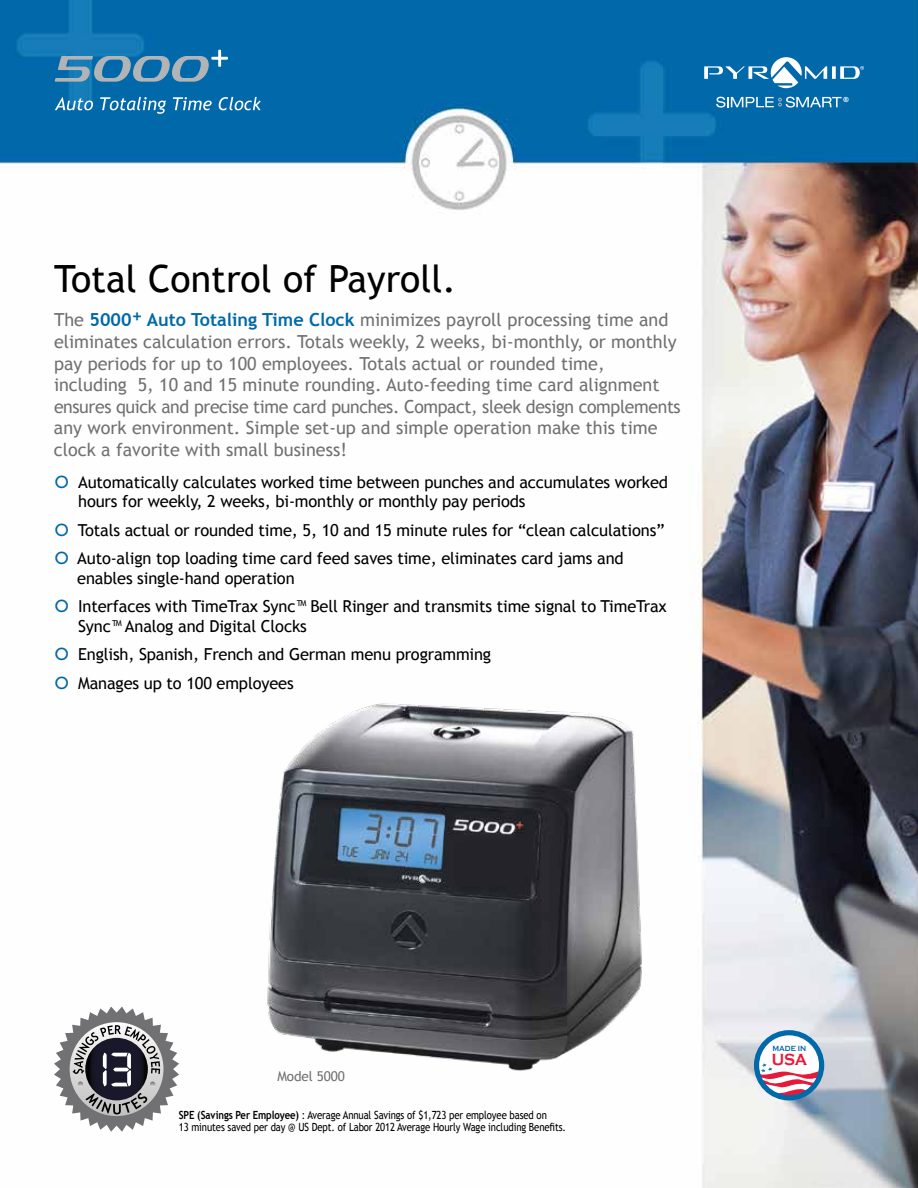
<style>
.page{position:relative;width:918px;height:1188px;background:#fff}
.page>*{position:absolute;margin:0;border:0;box-sizing:border-box;transform-origin:0 0}
.t1{font:37.5px "Trebuchet MS";color:#000}
.t2{font:18px/21.6px "Trebuchet MS";color:#717073}
.t3{font:700 16.65px "Copperplate Gothic";color:#e71939;scale:.92 1}
.t4{font:16.5px/28.5px "Trebuchet MS";letter-spacing:-.01em;color:#000}
.t5{font:13.5px "Trebuchet MS";letter-spacing:-.005em;color:#717073}
.t6{font:11.25px/12px "Trebuchet MS";letter-spacing:-.01em;color:#000;scale:.85 1}
.t7{font:700 7.65px "Copperplate Gothic";letter-spacing:-.005em;color:#0069aa;scale:.92 1}
.t8{font:700 7.65px "Trebuchet MS";color:#fff}
.s1{font-weight:700;color:#0069aa}
.s2{font-family:"Avant Garde";font-weight:500;color:#0069aa}
.s3{font-weight:700}
</style>
<div class="page">
<img style="left:0;top:0;width:918px;height:1188px">
<svg style="left:55px;top:97px;width:38px;height:13px"></svg>
<svg style="left:100px;top:97px;width:66px;height:17px"></svg>
<svg style="left:173px;top:97px;width:39px;height:13px"></svg>
<svg style="left:219px;top:97px;width:42px;height:13px"></svg>
<svg style="left:55px;top:49px;width:174px;height:33px;background:#4186b1"></svg>
<img style="left:152px;top:506px;width:626px;height:626px">
<svg style="left:716px;top:97px;width:126px;height:11px"></svg>
<svg style="left:832px;top:66px;width:4px;height:13px"></svg>
<svg style="left:704px;top:57px;width:123px;height:31px"></svg>
<svg style="left:840px;top:66px;width:24px;height:13px"></svg>
<svg style="left:54px;top:1007px;width:125px;height:125px"></svg>
<div style="left:755px;top:1033px;width:66px;height:66px;background:#fff;border-radius:50%"></div>
<svg style="left:759px;top:1063px;width:61px;height:34px"></svg>
<div style="left:754px;top:1030px;width:70px;height:70px;border:5px solid #0069aa;border-radius:50%"></div>
<h1 class="t1" style="left:54px;top:256px;width:404px">Total Control of Payroll.</h1>
<p class="t2" style="left:54px;top:309px;width:628px">The <span class="s1">5000</span><sup>+</sup> <span class="s1">Auto Totaling Time Clock</span> minimizes payroll processing time and eliminates calculation errors. Totals weekly, 2 weeks, bi-monthly, or monthly pay periods for up to 100 employees. Totals actual or rounded time, including 5, 10 and 15 minute rounding. Auto-feeding time card alignment ensures quick and precise time card punches. Compact, sleek design complements any work environment. Simple set-up and simple operation make this time clock a favorite with small business!</p>
<p class="t4" style="left:78px;top:472px;width:591px;line-height:19.5px;text-indent:-23px"><span class="s2">O</span> Automatically calculates worked time between punches and accumulates worked hours for weekly, 2 weeks, bi-monthly or monthly pay periods</p>
<p class="t4" style="left:55px;top:516px;width:612px"><span class="s2">O</span> Totals actual or rounded time, 5, 10 and 15 minute rules for “clean calculations”<br><span class="s2">O</span> Auto-align top loading time card feed saves time, eliminates card jams and</p>
<p class="t4" style="left:55px;top:564px;width:613px;text-indent:22px">enables single-hand operation<br><span class="s2">O</span> Interfaces with TimeTrax Sync™ Bell Ringer and transmits time signal to TimeTrax</p>
<p class="t4" style="left:55px;top:612px;width:438px;text-indent:23px">Sync™ Analog and Digital Clocks<br><span class="s2">O</span> English, Spanish, French and German menu programming<br><span class="s2">O</span> Manages up to 100 employees</p>
<p class="t8" style="left:843px;top:94px;width:7px">®</p>
<p class="t5" style="left:277px;top:1069px;width:69px">Model 5000</p>
<p class="t6" style="left:179px;top:1109px;width:457px"><span class="s3">SPE (Savings Per Employee)</span> : Average Annual Savings of $1,723 per employee based on<br>13 minutes saved per day @ US Dept. of Labor 2012 Average Hourly Wage including Benefits.</p>
<p class="t7" style="left:773px;top:1045px;width:38px">MADE IN</p>
<p class="t3" style="left:772px;top:1050px;width:40px">USA</p>
</div>
